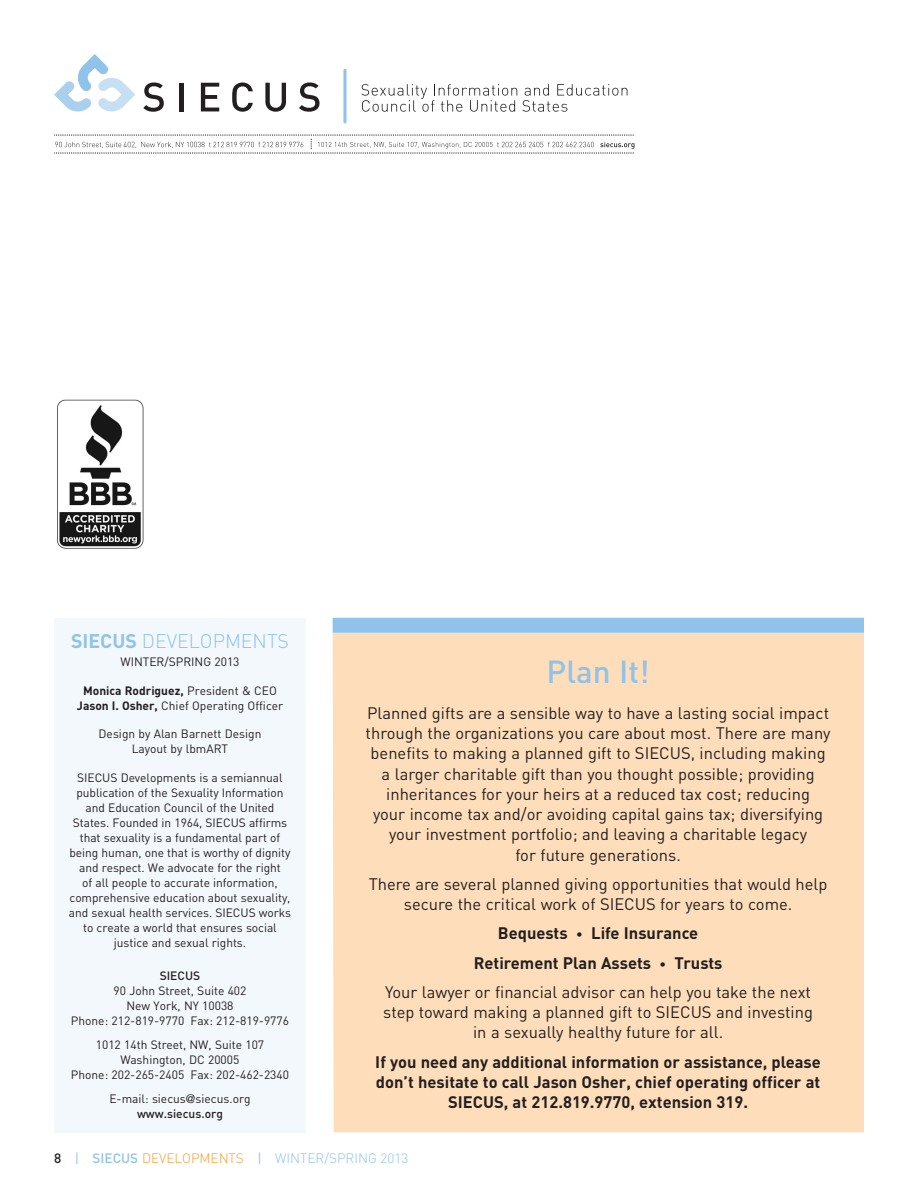
<style>
.page{position:relative;width:918px;height:1188px;background:#fff}
.page>*{position:absolute;margin:0;border:0;box-sizing:border-box;transform-origin:0 0}
.t1{font:500 31.5px "DIN";color:#8fc3e9}
.t2{font:300 19.5px "DIN";color:#8fc3e9}
.t3{font:16.5px/20.2px "DIN";color:#231f20;text-align:center}
.t4{font:700 16.5px/20.2px "DIN";color:#231f20;text-align:center}
.t5{font:300 13.5px "DIN";color:#8fc3e9}
.t6{font:12px/15px "DIN";letter-spacing:-.005em;color:#231f20;text-align:center}
.t7{font:700 12px "DIN";color:#231f20}
.t8{font:500 12px "DIN";color:#231f20}
.s1{font-weight:700}
.s2{font-weight:400}
.s3{font-family:"Helvetica Neue"}
.s4{font-size:13.5px}
.s5{font-weight:500;color:#231f20}
.s6{font-weight:500}
.s7{color:#f89d31}
</style>
<div class="page">
<div style="left:54px;top:618px;width:252px;height:514px;background:#f3f8fc"></div>
<svg style="left:143px;top:82px;width:21px;height:30px"></svg>
<div style="left:179px;top:83px;width:5px;height:28px;background:#231f20"></div>
<svg style="left:201px;top:83px;width:18px;height:28px"></svg>
<svg style="left:232px;top:82px;width:21px;height:30px"></svg>
<svg style="left:265px;top:83px;width:21px;height:29px"></svg>
<svg style="left:299px;top:82px;width:21px;height:30px"></svg>
<svg style="left:54px;top:54px;width:81px;height:58px"></svg>
<svg style="left:362px;top:84px;width:265px;height:28px"></svg>
<svg style="left:343px;top:70px;width:4px;height:52px"></svg>
<svg style="left:54px;top:135px;width:580px;height:19px"></svg>
<img style="left:57px;top:399px;width:87px;height:150px">
<div style="left:333px;top:633px;width:531px;height:499px;background:#fedeba"></div>
<div style="left:333px;top:618px;width:531px;height:15px;background:#8fc3e9"></div>
<p class="t2" style="left:71px;top:629px;width:219px"><span class="s1">SIECUS</span> DEVELOPMENTS</p>
<p class="t6" style="left:120px;top:654px;width:121px">WINTER/SPRING 2013</p>
<p class="t7" style="left:83px;top:683px;width:195px">Monica Rodriguez, <span class="s2">President &amp; CEO</span></p>
<p class="t6" style="left:77px;top:698px;width:208px"><span class="s1">Jason I. Osher,</span> Chief Operating Officer</p>
<p class="t6" style="left:99px;top:726px;width:164px">Design by Alan Barnett Design</p>
<p class="t6" style="left:132px;top:741px;width:98px">Layout by lbmART</p>
<p class="t6" style="left:69px;top:770px;width:224px">SIECUS Developments is a semiannual publication of the Sexuality Information and Education Council of the United States. Founded in 1964, SIECUS affirms that sexuality is a fundamental part of being human, one that is worthy of dignity and respect. We advocate for the right<br>of all people to accurate information, comprehensive education about sexuality, and sexual health services. SIECUS works to create a world that ensures social justice and sexual rights.</p>
<p class="t8" style="left:160px;top:968px;width:42px">SIECUS</p>
<p class="t6" style="left:114px;top:983px;width:134px">90 John Street, Suite 402</p>
<p class="t6" style="left:126px;top:998px;width:109px">New York, NY 10038</p>
<p class="t6" style="left:71px;top:1013px;width:220px">Phone: 212-819-9770 Fax: 212-819-9776</p>
<p class="t6" style="left:96px;top:1037px;width:170px">1012 14th Street, NW, Suite 107</p>
<p class="t6" style="left:121px;top:1052px;width:120px">Washington, DC 20005</p>
<p class="t6" style="left:71px;top:1067px;width:220px">Phone: 202-265-2405 Fax: 202-462-2340</p>
<p class="t6" style="left:109px;top:1091px;width:143px">E-mail: siecus<span class="s3">@</span>siecus.org</p>
<p class="t8" style="left:137px;top:1106px;width:87px">www.siecus.org</p>
<p class="t1" style="left:547px;top:651px;width:105px">Plan It!</p>
<p class="t3" style="left:366px;top:703px;width:467px">Planned gifts are a sensible way to have a lasting social impact through the organizations you care about most. There are many benefits to making a planned gift to SIECUS, including making a larger charitable gift than you thought possible; providing inheritances for your heirs at a reduced tax cost; reducing<br>your income tax and/or avoiding capital gains tax; diversifying your investment portfolio; and leaving a charitable legacy<br>for future generations.</p>
<p class="t3" style="left:369px;top:874px;width:460px">There are several planned giving opportunities that would help secure the critical work of SIECUS for years to come.</p>
<p class="t4" style="left:498px;top:923px;width:202px">Bequests <span class="s4">•</span> Life Insurance</p>
<p class="t4" style="left:474px;top:952px;width:250px">Retirement Plan Assets <span class="s4">•</span> Trusts</p>
<p class="t3" style="left:383px;top:982px;width:431px">Your lawyer or financial advisor can help you take the next step toward making a planned gift to SIECUS and investing in a sexually healthy future for all.</p>
<p class="t4" style="left:375px;top:1051px;width:447px">If you need any additional information or assistance, please don’t hesitate to call Jason Osher, chief operating officer at<br>SIECUS, at 212.819.9770, extension 319.</p>
<p class="t5" style="left:54px;top:1150px;width:356px"><span class="s5">8</span> <span class="s2">|</span> <span class="s6">SIECUS</span> <span class="s7">DEVELOPMENTS</span> <span class="s2">|</span> WINTER/SPRING 2013</p>
</div>
